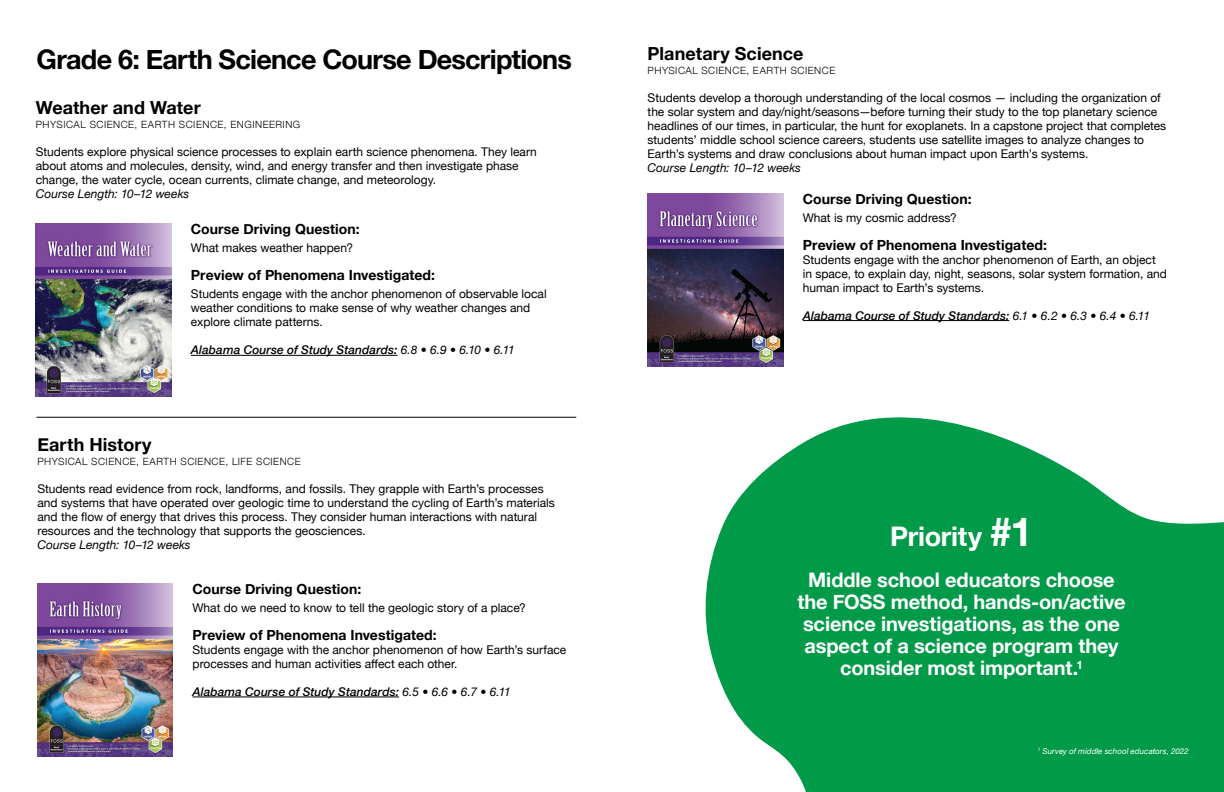
<style>
.page{position:relative;width:1224px;height:792px;background:#fff}
.page>*{position:absolute;margin:0;border:0;box-sizing:border-box;transform-origin:0 0}
.t1{font:700 27px "Helvetica Neue";letter-spacing:-.025em;color:#000}
.t2{font:700 27px "Helvetica Neue";letter-spacing:-.01em;color:#fff}
.t3{font:700 20px/22px "Helvetica Neue";letter-spacing:-.005em;color:#fff;text-align:center}
.t4{font:700 18px "Helvetica Neue";letter-spacing:.005em;color:#000}
.t5{font:700 14px "Helvetica Neue";letter-spacing:.005em;color:#000}
.t6{font:12px/14px "Helvetica Neue";color:#000}
.t7{font:italic 500 12px "Helvetica Neue";letter-spacing:.005em;color:#000}
.t8{font:italic 12px "Helvetica Neue";color:#000}
.t9{font:300 10px "Helvetica Neue";letter-spacing:.05em;color:#000}
.t10{font:italic 8px "Helvetica Neue";letter-spacing:.005em;color:#fff}
.s1{font-weight:400}
.s2{font-size:40px}
</style>
<div class="page">
<img style="left:37px;top:584px;width:136px;height:173px">
<hr style="left:193px;top:697px;width:206px;height:1px;background:#000">
<hr style="left:36px;top:417px;width:540px;height:1px;background:#000">
<img style="left:36px;top:223px;width:135px;height:173px">
<hr style="left:191px;top:355px;width:206px;height:1px;background:#000">
<hr style="left:803px;top:320px;width:206px;height:1px;background:#000">
<img style="left:648px;top:193px;width:135px;height:173px">
<svg style="left:705px;top:417px;width:519px;height:375px;fill:#019a49"></svg>
<h1 class="t1" style="left:37px;top:38px;width:537px">Grade 6: Earth Science Course Descriptions</h1>
<h3 class="t4" style="left:648px;top:39px;width:158px">Planetary Science</h3>
<p class="t9" style="left:648px;top:62px;width:189px">PHYSICAL SCIENCE, EARTH SCIENCE</p>
<p class="t6" style="left:648px;top:91px;width:520px">Students develop a thorough understanding of the local cosmos — including the organization of the solar system and day/night/seasons—before turning their study to the top planetary science headlines of our times, in particular, the hunt for exoplanets. In a capstone project that completes students’ middle school science careers, students use satellite images to analyze changes to Earth’s systems and draw conclusions about human impact upon Earth’s systems.</p>
<p class="t8" style="left:648px;top:159px;width:155px">Course Length: 10–12 weeks</p>
<p class="t5" style="left:803px;top:188px;width:170px">Course Driving Question:</p>
<p class="t6" style="left:803px;top:211px;width:155px">What is my cosmic address?</p>
<p class="t5" style="left:803px;top:234px;width:246px">Preview of Phenomena Investigated:</p>
<p class="t6" style="left:803px;top:253px;width:366px">Students engage with the anchor phenomenon of Earth, an object in space, to explain day, night, seasons, solar system formation, and human impact to Earth’s systems.</p>
<p class="t7" style="left:803px;top:305px;width:349px">Alabama Course of Study Standards: <span class="s1">6.1 • 6.2 • 6.3 • 6.4 • 6.11</span></p>
<h3 class="t4" style="left:36px;top:93px;width:166px">Weather and Water</h3>
<p class="t9" style="left:36px;top:116px;width:266px">PHYSICAL SCIENCE, EARTH SCIENCE, ENGINEERING</p>
<p class="t6" style="left:36px;top:145px;width:502px">Students explore physical science processes to explain earth science phenomena. They learn about atoms and molecules, density, wind, and energy transfer and then investigate phase change, the water cycle, ocean currents, climate change, and meteorology.</p>
<p class="t8" style="left:36px;top:185px;width:155px">Course Length: 10–12 weeks</p>
<p class="t5" style="left:191px;top:218px;width:170px">Course Driving Question:</p>
<p class="t6" style="left:191px;top:242px;width:164px">What makes weather happen?</p>
<p class="t5" style="left:191px;top:264px;width:246px">Preview of Phenomena Investigated:</p>
<p class="t6" style="left:191px;top:288px;width:357px">Students engage with the anchor phenomenon of observable local weather conditions to make sense of why weather changes and explore climate patterns.</p>
<p class="t7" style="left:191px;top:340px;width:325px">Alabama Course of Study Standards: <span class="s1">6.8 • 6.9 • 6.10 • 6.11</span></p>
<h3 class="t4" style="left:37px;top:431px;width:116px">Earth History</h3>
<p class="t9" style="left:37px;top:454px;width:265px">PHYSICAL SCIENCE, EARTH SCIENCE, LIFE SCIENCE</p>
<p class="t6" style="left:37px;top:483px;width:519px">Students read evidence from rock, landforms, and fossils. They grapple with Earth’s processes and systems that have operated over geologic time to understand the cycling of Earth’s materials and the flow of energy that drives this process. They consider human interactions with natural resources and the technology that supports the geosciences.</p>
<p class="t8" style="left:37px;top:537px;width:155px">Course Length: 10–12 weeks</p>
<p class="t5" style="left:193px;top:578px;width:170px">Course Driving Question:</p>
<p class="t6" style="left:193px;top:601px;width:335px">What do we need to know to tell the geologic story of a place?</p>
<p class="t5" style="left:193px;top:624px;width:246px">Preview of Phenomena Investigated:</p>
<p class="t6" style="left:193px;top:643px;width:375px">Students engage with the anchor phenomenon of how Earth’s surface processes and human activities affect each other.</p>
<p class="t7" style="left:193px;top:681px;width:320px">Alabama Course of Study Standards: <span class="s1">6.5 • 6.6 • 6.7 • 6.11</span></p>
<h1 class="t2" style="left:890px;top:515px;width:144px">Priority <span class="s2">#1</span></h1>
<h2 class="t3" style="left:797px;top:570px;width:330px">Middle school educators choose the FOSS method, hands-on/active science investigations, as the one aspect of a science program they consider most important.<sup>1</sup></h2>
<p class="t10" style="left:1038px;top:745px;width:152px"><sup>1</sup> Survey of middle school educators, 2022</p>
</div>
